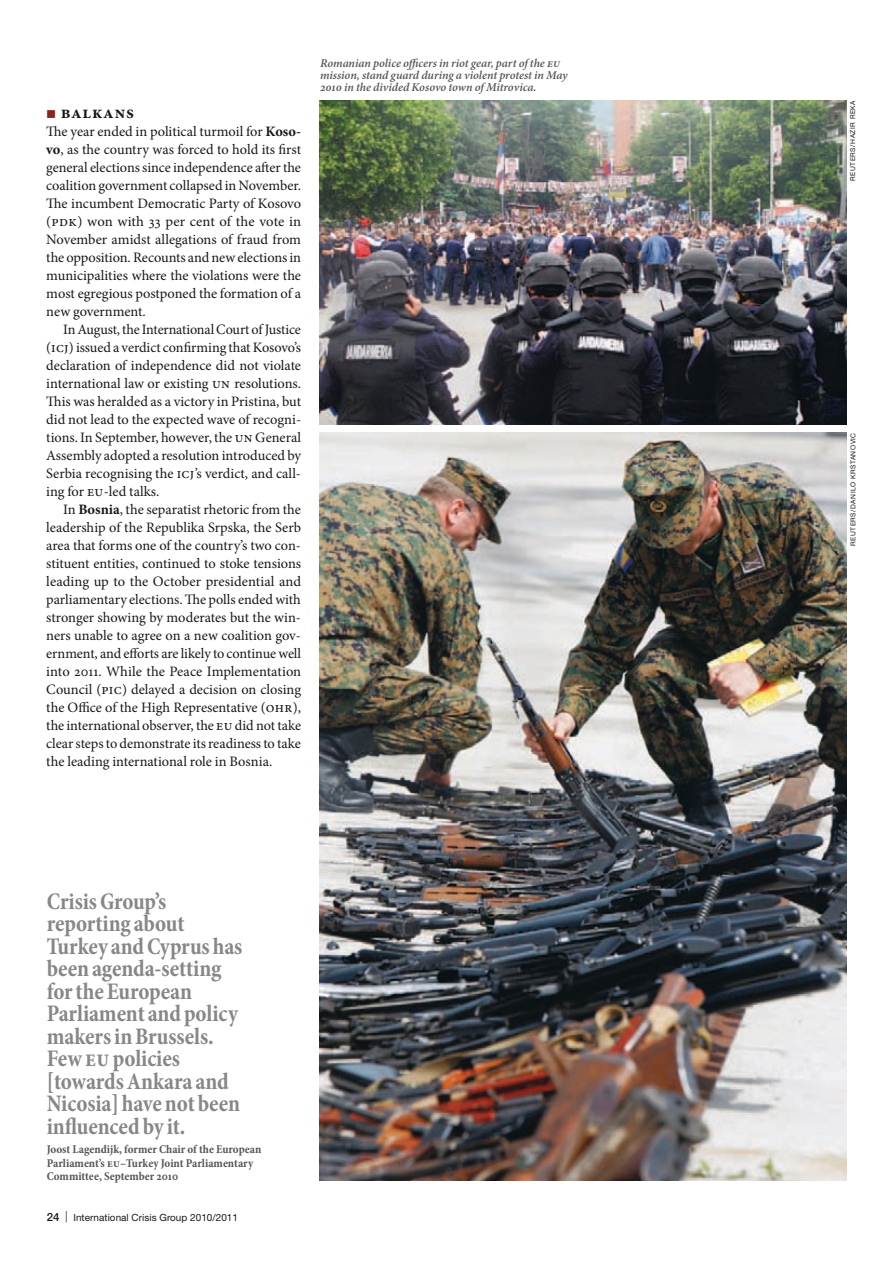
<style>
.page{position:relative;width:893px;height:1263px;background:#fff}
.page>*{position:absolute;margin:0;border:0;box-sizing:border-box;transform-origin:0 0}
.t1{font:700 condensed 24px/22.5px "Minion Pro";letter-spacing:-.005em;color:#878787;scale:.95 1}
.t2{font:700 17.4px "Minion Pro";color:#181817}
.t3{font:14.4px "Minion Pro";letter-spacing:-.005em;color:#181817}
.t4{font:italic 600 12px/12.3px "Minion Pro";letter-spacing:-.005em;color:#565756}
.t5{font:700 condensed 12px/13.5px "Minion Pro";color:#565756}
.t6{font:9.9px "Helvetica Neue";letter-spacing:.005em;color:#181817}
.t7{font:6.75px "Helvetica Neue";letter-spacing:.075em;color:#181817}
.s1{color:#88251a}
.s2{font-weight:700}
.s3{font-size:15px}
.s4{font-weight:500;font-size:11.4px}
.s5{font-weight:300;font-size:11.4px}
</style>
<div class="page">
<img style="left:319px;top:433px;width:528px;height:747px">
<img style="left:319px;top:100px;width:528px;height:324px">
<p class="t2" style="left:46px;top:100px;width:89px"><span class="s1">■</span> Balkans</p>
<p class="t3" style="left:46px;top:122px;width:255px">The year ended in political turmoil for <span class="s2">Koso-</span></p>
<p class="t3" style="left:46px;top:140px;width:256px"><span class="s2">vo</span>, as the country was forced to hold its first</p>
<p class="t3" style="left:46px;top:158px;width:256px">general elections since independence after the</p>
<p class="t3" style="left:46px;top:176px;width:256px">coalition government collapsed in November.</p>
<p class="t3" style="left:46px;top:194px;width:256px">The incumbent Democratic Party of Kosovo</p>
<p class="t3" style="left:46px;top:212px;width:256px">(<span class="s3">PDK</span>) won with 33 per cent of the vote in</p>
<p class="t3" style="left:46px;top:230px;width:256px">November amidst allegations of fraud from</p>
<p class="t3" style="left:46px;top:248px;width:256px">the opposition. Recounts and new elections in</p>
<p class="t3" style="left:46px;top:266px;width:256px">municipalities where the violations were the</p>
<p class="t3" style="left:46px;top:284px;width:256px">most egregious postponed the formation of a</p>
<p class="t3" style="left:46px;top:302px;width:101px">new government.</p>
<p class="t3" style="left:63px;top:320px;width:239px">In August, the International Court of Justice</p>
<p class="t3" style="left:46px;top:338px;width:256px">(<span class="s3">ICJ</span>) issued a verdict confirming that Kosovo’s</p>
<p class="t3" style="left:46px;top:356px;width:256px">declaration of independence did not violate</p>
<p class="t3" style="left:46px;top:374px;width:256px">international law or existing <span class="s3">UN</span> resolutions.</p>
<p class="t3" style="left:46px;top:392px;width:256px">This was heralded as a victory in Pristina, but</p>
<p class="t3" style="left:46px;top:410px;width:256px">did not lead to the expected wave of recogni-</p>
<p class="t3" style="left:46px;top:428px;width:256px">tions. In September, however, the <span class="s3">UN</span> General</p>
<p class="t3" style="left:46px;top:446px;width:257px">Assembly adopted a resolution introduced by</p>
<p class="t3" style="left:46px;top:464px;width:256px">Serbia recognising the <span class="s3">ICJ</span>’s verdict, and call-</p>
<p class="t3" style="left:46px;top:482px;width:115px">ing for <span class="s3">EU</span>-led talks.</p>
<p class="t3" style="left:63px;top:500px;width:239px">In <span class="s2">Bosnia</span>, the separatist rhetoric from the</p>
<p class="t3" style="left:46px;top:518px;width:256px">leadership of the Republika Srpska, the Serb</p>
<p class="t3" style="left:46px;top:536px;width:256px">area that forms one of the country’s two con-</p>
<p class="t3" style="left:46px;top:554px;width:256px">stituent entities, continued to stoke tensions</p>
<p class="t3" style="left:46px;top:572px;width:256px">leading up to the October presidential and</p>
<p class="t3" style="left:46px;top:590px;width:256px">parliamentary elections. The polls ended with</p>
<p class="t3" style="left:46px;top:608px;width:256px">stronger showing by moderates but the win-</p>
<p class="t3" style="left:46px;top:626px;width:256px">ners unable to agree on a new coalition gov-</p>
<p class="t3" style="left:46px;top:644px;width:256px">ernment, and efforts are likely to continue well</p>
<p class="t3" style="left:46px;top:662px;width:256px">into 2011. While the Peace Implementation</p>
<p class="t3" style="left:46px;top:680px;width:256px">Council (<span class="s3">PIC</span>) delayed a decision on closing</p>
<p class="t3" style="left:46px;top:698px;width:256px">the Office of the High Representative (<span class="s3">OHR</span>),</p>
<p class="t3" style="left:46px;top:716px;width:256px">the international observer, the <span class="s3">EU</span> did not take</p>
<p class="t3" style="left:46px;top:734px;width:256px">clear steps to demonstrate its readiness to take</p>
<p class="t3" style="left:46px;top:752px;width:227px">the leading international role in Bosnia.</p>
<p class="t4" style="left:320px;top:56px;width:249px">Romanian police officers in riot gear, part of the EU mission, stand guard during a violent protest in May<br>2010 in the divided Kosovo town of Mitrovica.</p>
<p class="t1" style="left:47px;top:890px;width:208px">Crisis Group’s reporting about<br>Turkey and Cyprus has been agenda-setting for the European<br>Parliament and policy makers in Brussels.<br>Few EU policies [towards Ankara and<br>Nicosia] have not been influenced by it.</p>
<p class="t5" style="left:47px;top:1143px;width:216px">Joost Lagendijk, former Chair of the European<br>Parliament’s EU–Turkey Joint Parliamentary<br>Committee, September 2010</p>
<p class="t6" style="left:47px;top:1211px;width:193px"><span class="s4">24</span> <span class="s5">|</span> International Crisis Group 2010/2011</p>
<p class="t7" style="left:849px;top:181px;width:82px;rotate:-90deg">REUTERS/HAZIR REKA</p>
<p class="t7" style="left:849px;top:546px;width:115px;rotate:-90deg">REUTERS/DANILO KRSTANOVIC</p>
</div>
